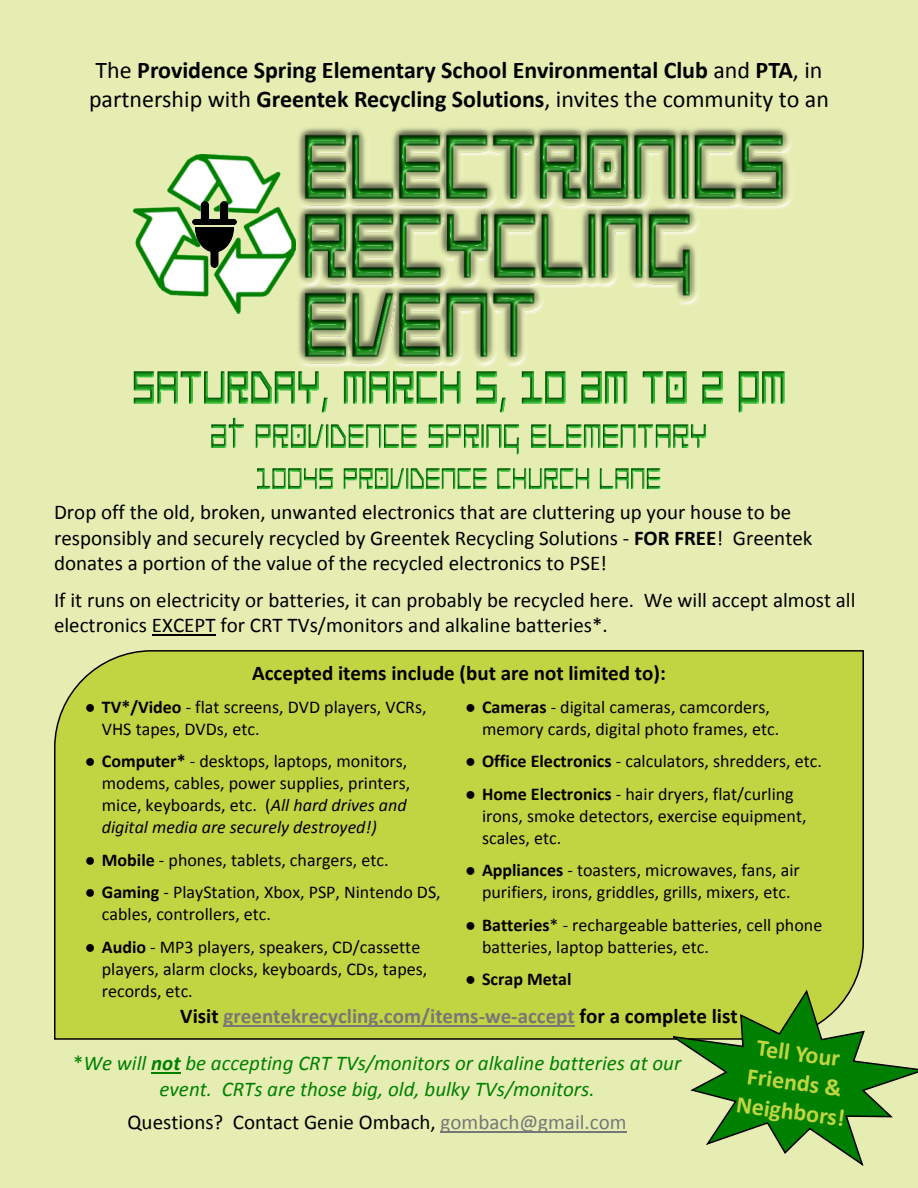
<style>
.page{position:relative;width:918px;height:1188px;background:#e6edb3}
.page>*{position:absolute;margin:0;border:0;box-sizing:border-box;transform-origin:0 0}
.t1{font:700 24px/29.2px "Calibri";color:#000}
.t2{font:700 24px/29.2px "Calibri";color:#c1d442;text-align:center}
.t3{font:21px/25.7px "Calibri";color:#000}
.t4{font:italic 21px/25.7px "Calibri";color:#008000;text-align:center}
.t5{font:700 21px "Calibri";color:#777}
.t6{font:700 21px "Calibri";color:#000}
.t7{font:18px/22px "Calibri";color:#000}
.t8{font:700 18px "Calibri";color:#000}
.s1{font-weight:400}
.s2{font-weight:700}
.s3{font-family:"Times New Roman"}
.s4{font-style:italic}
.s5{font-family:"Times New Roman";font-weight:400}
.s6{color:#000}
.s7{font-style:normal}
.s8{color:#777}
</style>
<div class="page">
<div style="left:54px;top:650px;width:810px;height:390px;background:#c1d442"></div>
<img style="left:298px;top:315px;width:225px;height:32px">
<img style="left:295px;top:235px;width:404px;height:80px">
<img style="left:298px;top:128px;width:494px;height:107px">
<hr style="left:152px;top:635px;width:64px;height:1px;background:#000">
<hr style="left:151px;top:1072px;width:30px;height:2px;background:#008000">
<hr style="left:441px;top:1131px;width:186px;height:1px;background:#777">
<img style="left:133px;top:155px;width:162px;height:159px">
<img style="left:192px;top:201px;width:44px;height:66px">
<img style="left:133px;top:347px;width:652px;height:66px">
<img style="left:211px;top:406px;width:508px;height:84px">
<hr style="left:223px;top:1025px;width:352px;height:1px;background:#777">
<svg style="left:667px;top:989px;width:251px;height:177px"></svg>
<h1 class="t1" style="left:89px;top:57px;width:741px"><span class="s1">The</span> Providence Spring Elementary School Environmental Club <span class="s1">and</span> PTA<span class="s1">, in partnership with</span> Greentek Recycling Solutions<span class="s1">, invites the community to an</span></h1>
<p class="t3" style="left:54px;top:501px;width:760px">Drop off the old, broken, unwanted electronics that are cluttering up your house to be responsibly and securely recycled by Greentek Recycling Solutions - <span class="s2">FOR FREE</span>! Greentek donates a portion of the value of the recycled electronics to PSE!</p>
<p class="t3" style="left:54px;top:588px;width:803px">If it runs on electricity or batteries, it can probably be recycled here. We will accept almost all electronics EXCEPT for CRT TVs/monitors and alkaline batteries*.</p>
<p class="t6" style="left:252px;top:665px;width:415px">Accepted items include (but are not limited to):</p>
<p class="t7" style="left:102px;top:697px;width:326px;text-indent:-17px"><span class="s3">●</span> <span class="s2">TV*/Video</span> - flat screens, DVD players, VCRs,<br>VHS tapes, DVDs, etc.</p>
<p class="t7" style="left:102px;top:752px;width:310px;text-indent:-17px"><span class="s3">●</span> <span class="s2">Computer*</span> - desktops, laptops, monitors, modems, cables, power supplies, printers, mice, keyboards, etc. (<span class="s4">All hard drives and digital media are securely destroyed!)</span></p>
<p class="t7" style="left:85px;top:850px;width:305px"><span class="s3">●</span> <span class="s2">Mobile</span> - phones, tablets, chargers, etc.</p>
<p class="t7" style="left:102px;top:883px;width:340px;text-indent:-17px"><span class="s3">●</span> <span class="s2">Gaming</span> - PlayStation, Xbox, PSP, Nintendo DS, cables, controllers, etc.</p>
<p class="t7" style="left:102px;top:937px;width:327px;text-indent:-17px"><span class="s3">●</span> <span class="s2">Audio</span> - MP3 players, speakers, CD/cassette players, alarm clocks, keyboards, CDs, tapes, records, etc.</p>
<p class="t7" style="left:482px;top:697px;width:299px;text-indent:-17px"><span class="s3">●</span> <span class="s2">Cameras</span> - digital cameras, camcorders, memory cards, digital photo frames, etc.</p>
<p class="t7" style="left:465px;top:752px;width:358px"><span class="s3">●</span> <span class="s2">Office Electronics</span> - calculators, shredders, etc.</p>
<p class="t7" style="left:482px;top:784px;width:326px;text-indent:-17px"><span class="s3">●</span> <span class="s2">Home Electronics</span> - hair dryers, flat/curling irons, smoke detectors, exercise equipment, scales, etc.</p>
<p class="t7" style="left:465px;top:861px;width:336px;text-align:center"><span class="s3">●</span> <span class="s2">Appliances</span> - toasters, microwaves, fans, air purifiers, irons, griddles, grills, mixers, etc.</p>
<p class="t7" style="left:482px;top:915px;width:342px;text-indent:-17px"><span class="s3">●</span> <span class="s2">Batteries</span>* - rechargeable batteries, cell phone batteries, laptop batteries, etc.</p>
<p class="t8" style="left:465px;top:972px;width:108px"><span class="s5">●</span> Scrap Metal</p>
<p class="t5" style="left:180px;top:1007px;width:559px"><span class="s6">Visit</span> greentekrecycling.com/items-we-accept <span class="s6">for a complete list</span></p>
<h1 class="t2" style="left:746px;top:1033px;width:111px;rotate:8deg">Tell Your<br>Friends &amp;<br>Neighbors!</h1>
<p class="t4" style="left:73px;top:1052px;width:610px"><span class="s7">*</span>We will <span class="s2">not</span> be accepting CRT TVs/monitors or alkaline batteries at our event. CRTs are those big, old, bulky TVs/monitors.</p>
<p class="t3" style="left:128px;top:1111px;width:501px">Questions? Contact Genie Ombach, <span class="s8">gombach@gmail.com</span></p>
</div>
